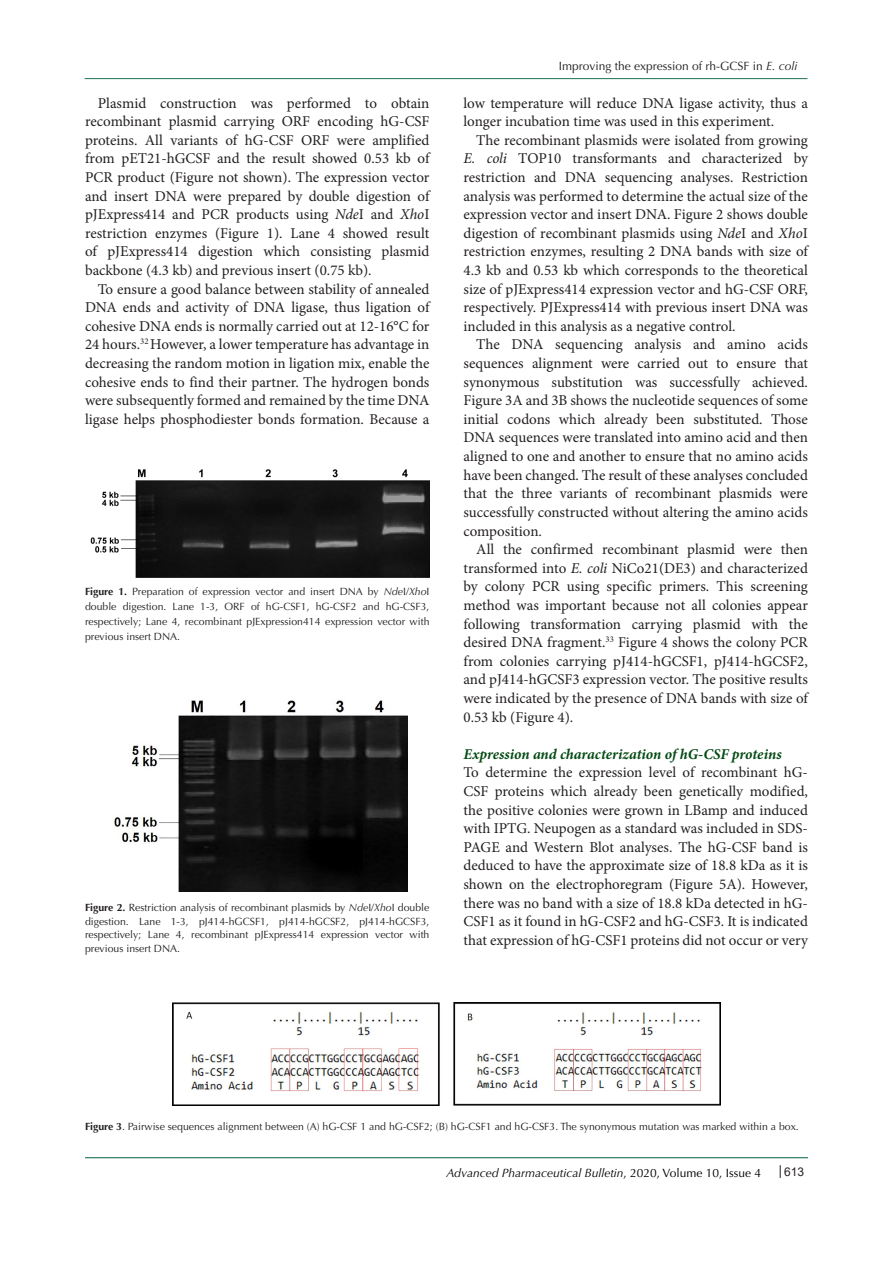
<style>
.page{position:relative;width:893px;height:1263px;background:#fff}
.page>*{position:absolute;margin:0;border:0;box-sizing:border-box;transform-origin:0 0}
.t1{font:15px/18.6px "Minion Pro";color:#231f20;text-align:justify}
.t2{font:italic 700 15px "Minion Pro";letter-spacing:-.005em;color:#054b14}
.t3{font:italic 12px "Optima LT Std";color:#000}
.t4{font:12px "Optima LT Std";color:#231f20}
.t5{font:12px "Arial";color:#231f20}
.t6{font:10.5px/15px "Optima LT Std";color:#231f20;text-align:justify}
.s1{font-style:italic}
.s2{font-weight:700}
.s3{font-style:normal}
</style>
<div class="page">
<svg style="left:780px;top:1165px;width:1px;height:13px"></svg>
<hr style="left:85px;top:1157px;width:723px;height:1px;background:#1e7252">
<hr style="left:85px;top:78px;width:722px;height:1px;background:#1e7252">
<img style="left:90px;top:469px;width:339px;height:108px">
<img style="left:114px;top:700px;width:294px;height:191px">
<img style="left:172px;top:1002px;width:549px;height:104px">
<p class="t1" style="left:85px;top:94px;width:346px;text-indent:13px">Plasmid construction was performed to obtain recombinant plasmid carrying ORF encoding hG-CSF proteins. All variants of hG-CSF ORF were amplified from pET21-hGCSF and the result showed 0.53 kb of PCR product (Figure not shown). The expression vector and insert DNA were prepared by double digestion of pJExpress414 and PCR products using <span class="s1">Nde</span>I and <span class="s1">Xho</span>I restriction enzymes (Figure 1). Lane 4 showed result of pJExpress414 digestion which consisting plasmid backbone (4.3 kb) and previous insert (0.75 kb).</p>
<p class="t1" style="left:85px;top:280px;width:346px;text-indent:13px">To ensure a good balance between stability of annealed DNA ends and activity of DNA ligase, thus ligation of cohesive DNA ends is normally carried out at 12-16°C for 24 hours.<sup>32</sup> However, a lower temperature has advantage in decreasing the random motion in ligation mix, enable the cohesive ends to find their partner. The hydrogen bonds were subsequently formed and remained by the time DNA ligase helps phosphodiester bonds formation. Because a</p>
<p class="t6" style="left:85px;top:584px;width:346px"><span class="s2">Figure 1.</span> Preparation of expression vector and insert DNA by <span class="s1">Nde</span>I/<span class="s1">Xho</span>I double digestion. Lane 1-3, ORF of hG-CSF1, hG-CSF2 and hG-CSF3, respectively; Lane 4, recombinant pJExpression414 expression vector with previous insert DNA.</p>
<p class="t6" style="left:85px;top:901px;width:346px;line-height:13.5px"><span class="s2">Figure 2.</span> Restriction analysis of recombinant plasmids by <span class="s1">Nde</span>I/<span class="s1">Xho</span>I double digestion. Lane 1-3, pJ414-hGCSF1, pJ414-hGCSF2, pJ414-hGCSF3, respectively; Lane 4, recombinant pJExpress414 expression vector with previous insert DNA.</p>
<p class="t4" style="left:559px;top:59px;width:240px">Improving the expression of rh-GCSF in <span class="s1">E. coli</span></p>
<p class="t1" style="left:463px;top:94px;width:346px">low temperature will reduce DNA ligase activity, thus a longer incubation time was used in this experiment.</p>
<p class="t1" style="left:463px;top:131px;width:346px;text-indent:13px">The recombinant plasmids were isolated from growing <span class="s1">E. coli</span> TOP10 transformants and characterized by restriction and DNA sequencing analyses. Restriction analysis was performed to determine the actual size of the expression vector and insert DNA. Figure 2 shows double digestion of recombinant plasmids using <span class="s1">Nde</span>I and <span class="s1">Xho</span>I restriction enzymes, resulting 2 DNA bands with size of 4.3 kb and 0.53 kb which corresponds to the theoretical size of pJExpress414 expression vector and hG-CSF ORF, respectively. PJExpress414 with previous insert DNA was included in this analysis as a negative control.</p>
<p class="t1" style="left:463px;top:335px;width:346px;text-indent:13px">The DNA sequencing analysis and amino acids sequences alignment were carried out to ensure that synonymous substitution was successfully achieved.<br>Figure 3A and 3B shows the nucleotide sequences of some initial codons which already been substituted. Those DNA sequences were translated into amino acid and then aligned to one and another to ensure that no amino acids have been changed. The result of these analyses concluded that the three variants of recombinant plasmids were successfully constructed without altering the amino acids composition.</p>
<p class="t1" style="left:463px;top:540px;width:346px;text-indent:13px">All the confirmed recombinant plasmid were then transformed into <span class="s1">E. coli</span> NiCo21(DE3) and characterized by colony PCR using specific primers. This screening method was important because not all colonies appear following transformation carrying plasmid with the desired DNA fragment.<sup>33</sup> Figure 4 shows the colony PCR from colonies carrying pJ414-hGCSF1, pJ414-hGCSF2, and pJ414-hGCSF3 expression vector. The positive results were indicated by the presence of DNA bands with size of 0.53 kb (Figure 4).</p>
<p class="t2" style="left:463px;top:743px;width:320px">Expression and characterization of hG-CSF proteins</p>
<p class="t1" style="left:463px;top:763px;width:346px">To determine the expression level of recombinant hG-CSF proteins which already been genetically modified, the positive colonies were grown in LBamp and induced with IPTG. Neupogen as a standard was included in SDS-PAGE and Western Blot analyses. The hG-CSF band is deduced to have the approximate size of 18.8 kDa as it is shown on the electrophoregram (Figure 5A). However, there was no band with a size of 18.8 kDa detected in hG-CSF1 as it found in hG-CSF2 and hG-CSF3. It is indicated that expression of hG-CSF1 proteins did not occur or very</p>
<p class="t6" style="left:85px;top:1119px;width:715px"><span class="s2">Figure 3</span>. Pairwise sequences alignment between (A) hG-CSF 1 and hG-CSF2; (B) hG-CSF1 and hG-CSF3. The synonymous mutation was marked within a box.</p>
<p class="t3" style="left:446px;top:1165px;width:316px">Advanced Pharmaceutical Bulletin<span class="s3">, 2020, Volume 10, Issue 4</span></p>
<p class="t5" style="left:784px;top:1164px;width:22px">613</p>
</div>
